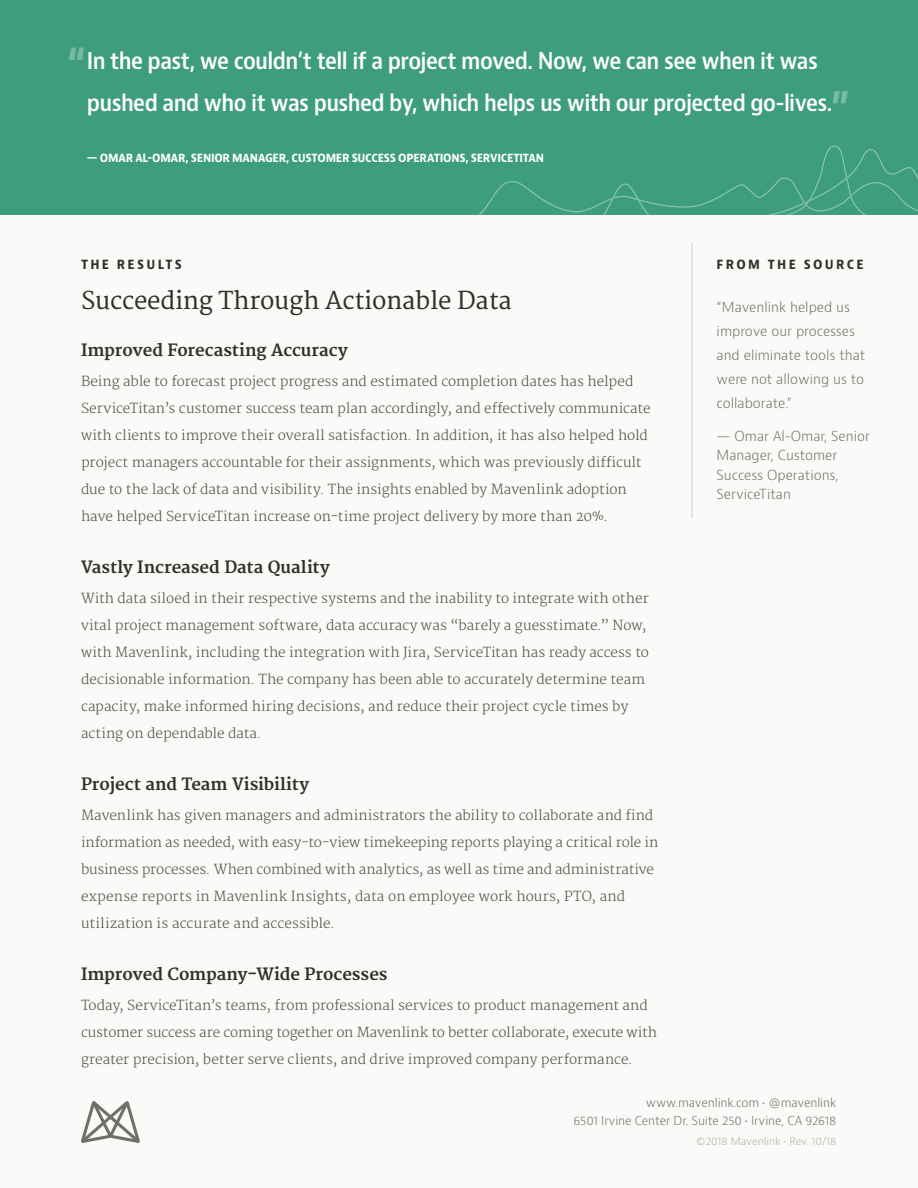
<style>
.page{position:relative;width:918px;height:1188px;background:#fafaf8}
.page>*{position:absolute;margin:0;border:0;box-sizing:border-box;transform-origin:0 0}
.t1{font:700 condensed 48.45px "Bernino Sans";color:#77baa4}
.t2{font:24px "Merriweather";letter-spacing:-.01em;color:#33302b}
.t3{font:600 condensed 22.5px/42px "Bernino Sans";letter-spacing:-.03em;color:#fff}
.t4{font:700 16.5px "Merriweather";color:#33302b}
.t5{font:300 13.5px/27px "Merriweather";color:#52504a}
.t6{font:300 13.5px/24px "Bernino Sans";color:#716f67}
.t7{font:700 condensed 13.5px "Bernino Sans";letter-spacing:.17em;color:#33302b}
.t8{font:300 12px/18px "Bernino Sans";letter-spacing:-.01em;color:#716f67;text-align:right}
.t9{font:700 condensed 12px "Bernino Sans";letter-spacing:-.02em;color:#fff}
.t10{font:300 10.5px "Bernino Sans";color:#b0aea7}
</style>
<div class="page">
<div style="left:0;top:0;width:918px;height:215px;background:#3d9d7d"></div>
<svg style="left:478px;top:146px;width:440px;height:69px"></svg>
<svg style="left:81px;top:1101px;width:59px;height:42px"></svg>
<hr style="left:692px;top:243px;width:1px;height:275px;background:#cfcec7">
<h1 class="t1" style="left:67px;top:38px;width:22px">“</h1>
<h3 class="t3" style="left:87px;top:40px;width:747px">In the past, we couldn’t tell if a project moved. Now, we can see when it was pushed and who it was pushed by, which helps us with our projected go-lives.</h3>
<p class="t9" style="left:87px;top:150px;width:459px">— OMAR AL-OMAR, SENIOR MANAGER, CUSTOMER SUCCESS OPERATIONS, SERVICETITAN</p>
<h1 class="t1" style="left:850px;top:114px;width:22px;rotate:-180deg">“</h1>
<p class="t7" style="left:81px;top:256px;width:102px">THE RESULTS</p>
<h2 class="t2" style="left:81px;top:287px;width:432px">Succeeding Through Actionable Data</h2>
<p class="t4" style="left:81px;top:341px;width:268px">Improved Forecasting Accuracy</p>
<p class="t5" style="left:81px;top:369px;width:571px">Being able to forecast project progress and estimated completion dates has helped ServiceTitan’s customer success team plan accordingly, and effectively communicate with clients to improve their overall satisfaction. In addition, it has also helped hold project managers accountable for their assignments, which was previously difficult due to the lack of data and visibility. The insights enabled by Mavenlink adoption have helped ServiceTitan increase on-time project delivery by more than 20%.</p>
<p class="t4" style="left:81px;top:558px;width:250px">Vastly Increased Data Quality</p>
<p class="t5" style="left:81px;top:585px;width:570px">With data siloed in their respective systems and the inability to integrate with other vital project management software, data accuracy was “barely a guesstimate.” Now, with Mavenlink, including the integration with Jira, ServiceTitan has ready access to decisionable information. The company has been able to accurately determine team capacity, make informed hiring decisions, and reduce their project cycle times by acting on dependable data.</p>
<p class="t4" style="left:81px;top:774px;width:230px">Project and Team Visibility</p>
<p class="t5" style="left:81px;top:802px;width:579px">Mavenlink has given managers and administrators the ability to collaborate and find information as needed, with easy-to-view timekeeping reports playing a critical role in business processes. When combined with analytics, as well as time and administrative expense reports in Mavenlink Insights, data on employee work hours, PTO, and utilization is accurate and accessible.</p>
<p class="t4" style="left:81px;top:964px;width:308px">Improved Company-Wide Processes</p>
<p class="t5" style="left:81px;top:992px;width:578px">Today, ServiceTitan’s teams, from professional services to product management and customer success are coming together on Mavenlink to better collaborate, execute with greater precision, better serve clients, and drive improved company performance.</p>
<p class="t7" style="left:717px;top:255px;width:149px">FROM THE SOURCE</p>
<p class="t6" style="left:717px;top:295px;width:150px">“Mavenlink helped us improve our processes and eliminate tools that were not allowing us to collaborate.”</p>
<p class="t6" style="left:717px;top:426px;width:155px;line-height:19.5px">— Omar Al-Omar, Senior<br>Manager, Customer<br>Success Operations,<br>ServiceTitan</p>
<p class="t8" style="left:574px;top:1094px;width:264px">www.mavenlink.com • @mavenlink<br>6501 Irvine Center Dr. Suite 250 • Irvine, CA 92618</p>
<p class="t10" style="left:697px;top:1135px;width:141px">©2018 Mavenlink • Rev. 10/18</p>
</div>
